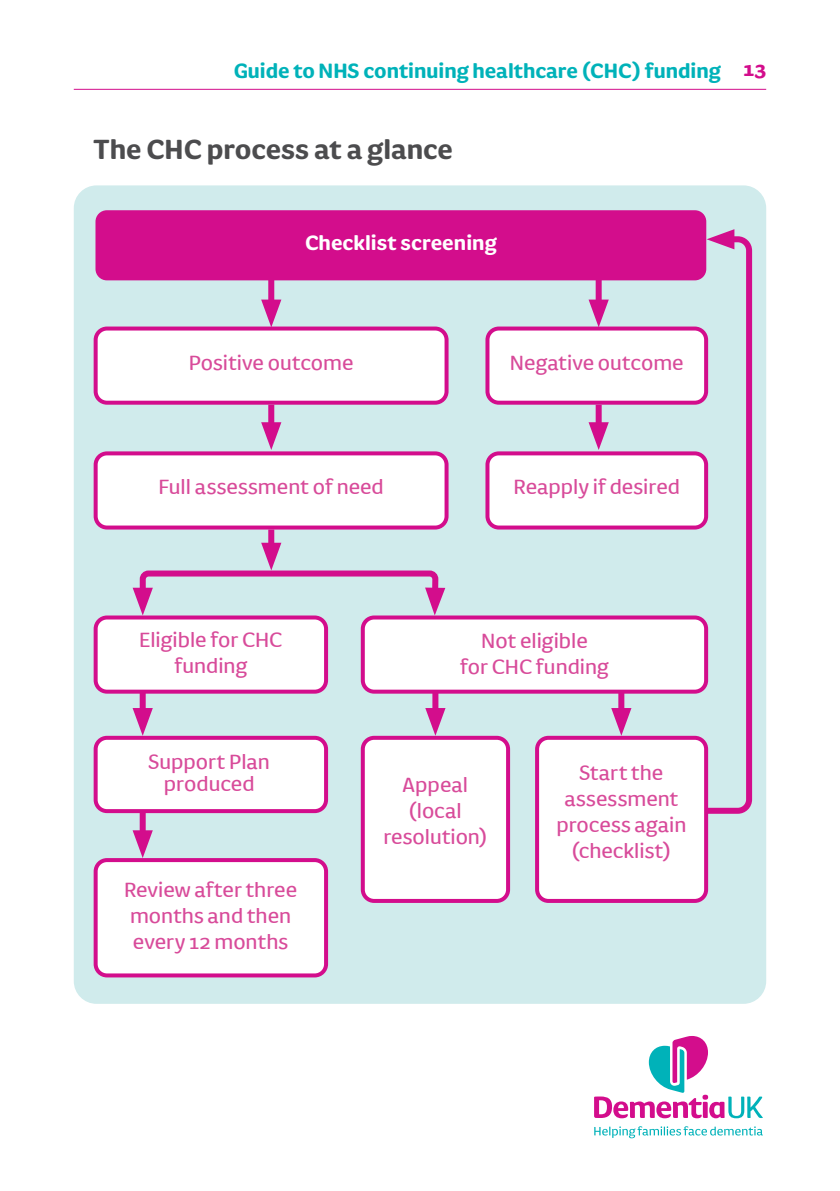
<style>
.page{position:relative;width:840px;height:1191px;background:#fff}
.page>*{position:absolute;margin:0;border:0;box-sizing:border-box;transform-origin:0 0}
.t1{font:32px ".notdef";color:#4c4c4e}
.t2{font:24px/26px "FS Pimlico";color:#d84b9a;text-align:center}
.t3{font:24px ".notdef";color:#00b2b9}
.t4{font:24px ".notdef";color:#fff}
.s1{color:#d30d8c}
</style>
<div class="page">
<hr style="left:74px;top:89px;width:691px;height:1px;background:#d30d8c">
<div style="left:74px;top:185px;width:691px;height:818px;background:#d0ebec;border-radius:23px"></div>
<div style="left:95px;top:210px;width:610px;height:70px;background:#d30d8c;border-radius:11px"></div>
<div style="left:96px;top:860px;width:230px;height:115px;background:#fff;border-radius:11px"></div>
<div style="left:94px;top:858px;width:234px;height:119px;border:4px solid #d30d8c;border-radius:11px"></div>
<div style="left:96px;top:738px;width:230px;height:73px;background:#fff;border-radius:11px"></div>
<div style="left:94px;top:736px;width:234px;height:77px;border:4px solid #d30d8c;border-radius:11px"></div>
<div style="left:96px;top:617px;width:230px;height:74px;background:#fff;border-radius:11px"></div>
<div style="left:94px;top:615px;width:234px;height:78px;border:4px solid #d30d8c;border-radius:11px"></div>
<div style="left:96px;top:453px;width:350px;height:74px;background:#fff;border-radius:11px"></div>
<div style="left:94px;top:451px;width:354px;height:78px;border:4px solid #d30d8c;border-radius:11px"></div>
<div style="left:96px;top:328px;width:350px;height:75px;background:#fff;border-radius:11px"></div>
<div style="left:94px;top:326px;width:354px;height:79px;border:4px solid #d30d8c;border-radius:11px"></div>
<div style="left:487px;top:453px;width:218px;height:74px;background:#fff;border-radius:11px"></div>
<div style="left:485px;top:451px;width:222px;height:78px;border:4px solid #d30d8c;border-radius:11px"></div>
<div style="left:487px;top:328px;width:218px;height:75px;background:#fff;border-radius:11px"></div>
<div style="left:485px;top:326px;width:222px;height:79px;border:4px solid #d30d8c;border-radius:11px"></div>
<div style="left:362px;top:617px;width:343px;height:74px;background:#fff;border-radius:11px"></div>
<div style="left:360px;top:615px;width:347px;height:78px;border:4px solid #d30d8c;border-radius:11px"></div>
<div style="left:362px;top:738px;width:146px;height:163px;background:#fff;border-radius:11px"></div>
<div style="left:360px;top:736px;width:150px;height:167px;border:4px solid #d30d8c;border-radius:11px"></div>
<div style="left:268px;top:405px;width:6px;height:28px;background:#d30d8c"></div>
<svg style="left:261px;top:422px;width:20px;height:28px"></svg>
<div style="left:268px;top:272px;width:6px;height:38px;background:#d30d8c"></div>
<svg style="left:261px;top:299px;width:20px;height:28px"></svg>
<div style="left:268px;top:529px;width:6px;height:25px;background:#d30d8c"></div>
<div style="left:140px;top:693px;width:6px;height:26px;background:#d30d8c"></div>
<svg style="left:132px;top:708px;width:21px;height:28px"></svg>
<div style="left:432px;top:693px;width:6px;height:26px;background:#d30d8c"></div>
<svg style="left:425px;top:708px;width:20px;height:28px"></svg>
<div style="left:618px;top:693px;width:6px;height:26px;background:#d30d8c"></div>
<svg style="left:611px;top:708px;width:20px;height:28px"></svg>
<div style="left:140px;top:811px;width:6px;height:30px;background:#d30d8c"></div>
<svg style="left:132px;top:830px;width:21px;height:28px"></svg>
<div style="left:595px;top:405px;width:6px;height:28px;background:#d30d8c"></div>
<svg style="left:588px;top:422px;width:20px;height:28px"></svg>
<div style="left:595px;top:272px;width:6px;height:38px;background:#d30d8c"></div>
<svg style="left:588px;top:299px;width:20px;height:28px"></svg>
<svg style="left:132px;top:543px;width:313px;height:72px"></svg>
<svg style="left:695px;top:229px;width:58px;height:587px"></svg>
<svg style="left:594px;top:1036px;width:168px;height:82px"></svg>
<svg style="left:594px;top:1126px;width:168px;height:12px"></svg>
<div style="left:536px;top:738px;width:169px;height:163px;background:#fff;border-radius:11px"></div>
<div style="left:534px;top:736px;width:173px;height:167px;border:4px solid #d30d8c;border-radius:11px"></div>
<p class="t3" style="left:233px;top:61px;width:533px">Guide to NHS continuing healthcare (CHC) funding <span class="s1">13</span></p>
<h1 class="t1" style="left:94px;top:137px;width:360px">The CHC process at a glance</h1>
<p class="t4" style="left:305px;top:233px;width:193px">Checklist screening</p>
<p class="t2" style="left:189px;top:351px;width:166px">Positive outcome</p>
<p class="t2" style="left:509px;top:351px;width:175px">Negative outcome</p>
<p class="t2" style="left:158px;top:475px;width:227px">Full assessment of need</p>
<p class="t2" style="left:513px;top:475px;width:168px">Reapply if desired</p>
<p class="t2" style="left:139px;top:628px;width:144px">Eligible for CHC funding</p>
<p class="t2" style="left:148px;top:752px;width:123px;line-height:22px">Support Plan produced</p>
<p class="t2" style="left:124px;top:878px;width:174px;text-align:left">Review after three months and then every 12 months</p>
<p class="t2" style="left:460px;top:629px;width:150px">Not eligible<br>for CHC funding</p>
<p class="t2" style="left:383px;top:772px;width:105px">Appeal (local resolution)</p>
<p class="t2" style="left:556px;top:761px;width:131px">Start the assessment process again (checklist)</p>
</div>
